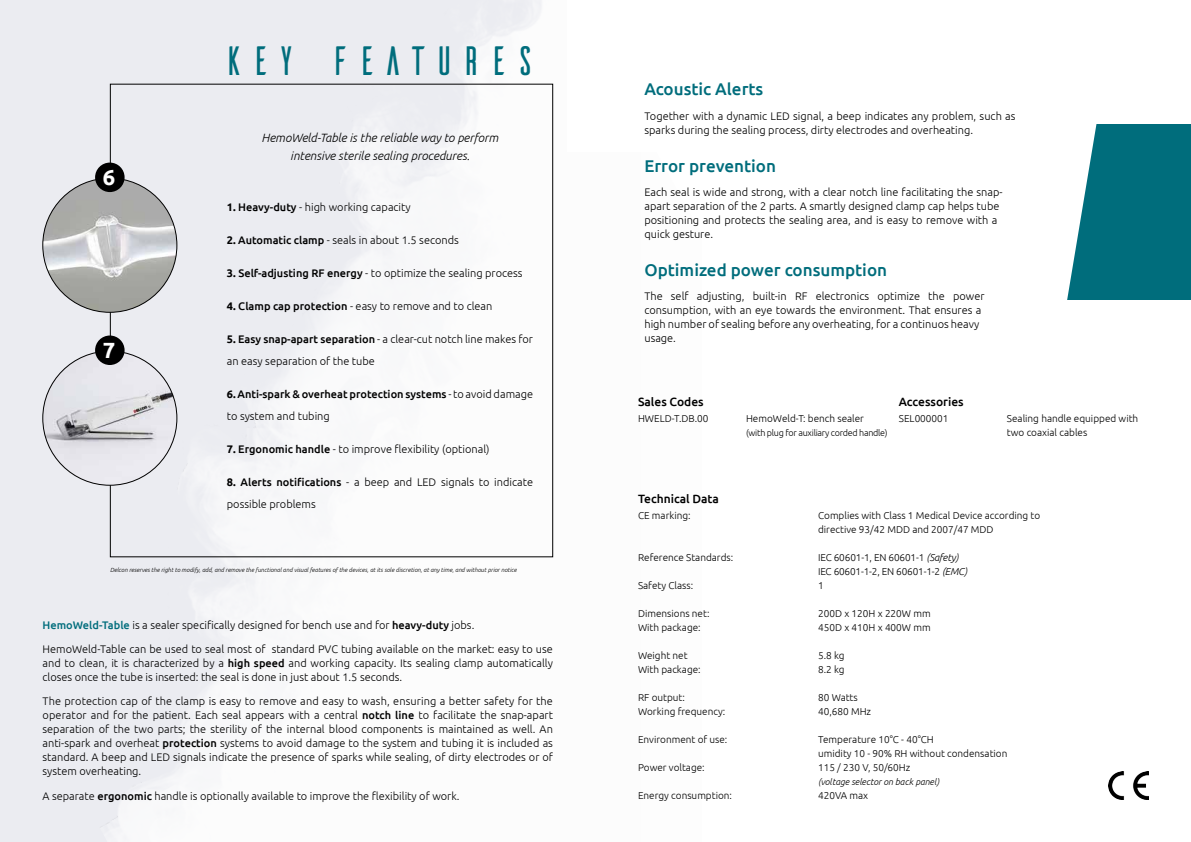
<style>
.page{position:relative;width:1191px;height:842px;background:#fff}
.page>*{position:absolute;margin:0;border:0;box-sizing:border-box;transform-origin:0 0}
.t1{font:41px "Ailerons";letter-spacing:.06em;color:#006d7c}
.t2{font:700 22px "Ubuntu";color:#fff}
.t3{font:500 17px "Ubuntu";color:#006d7c}
.t4{font:italic 300 12px/18px "Ubuntu";color:#000;text-align:center}
.t5{font:500 12px "Ubuntu";color:#000}
.t6{font:300 11px/14px "Ubuntu";color:#000}
.t7{font:500 11px/22px "Ubuntu";color:#000}
.t8{font:300 10px/14px "Ubuntu";color:#000}
.t9{font:300 9px "Ubuntu";letter-spacing:-.03em;color:#000}
.t10{font:italic 300 9px "Ubuntu";color:#000}
.t11{font:italic 300 6px "Ubuntu";color:#000}
.s1{font-weight:700}
.s2{font-weight:500}
.s3{font-weight:300}
.s4{font-weight:500;color:#006d7c}
.s5{font-style:italic}
</style>
<div class="page">
<img style="left:0;top:0;width:554px;height:842px">
<img style="left:43px;top:178px;width:134px;height:134px;border-radius:67px">
<img style="left:43px;top:351px;width:134px;height:134px;border-radius:67px">
<div style="left:95px;top:163px;width:30px;height:29px;background:#000;border-radius:50%"></div>
<div style="left:95px;top:335px;width:30px;height:30px;background:#000;border-radius:50%"></div>
<svg style="left:1067px;top:124px;width:124px;height:176px;background:#1e7e8b"></svg>
<img style="left:1108px;top:771px;width:40px;height:28px">
<h1 class="t1" style="left:221px;top:41px;width:318px">KEY FEATURES</h1>
<h2 class="t2" style="left:103px;top:164px;width:14px">6</h2>
<h2 class="t2" style="left:103px;top:337px;width:14px">7</h2>
<p class="t4" style="left:261px;top:129px;width:238px">HemoWeld-Table is the reliable way to perform intensive sterile sealing procedures.</p>
<p class="t6" style="left:227px;top:200px;width:185px"><span class="s1">1.</span> <span class="s2">Heavy-duty</span> - high working capacity</p>
<p class="t6" style="left:227px;top:233px;width:233px"><span class="s1">2.</span> <span class="s2">Automatic clamp</span> - seals in about 1.5 seconds</p>
<p class="t6" style="left:227px;top:266px;width:297px"><span class="s1">3.</span> <span class="s2">Self-adjusting RF energy</span> - to optimize the sealing process</p>
<p class="t6" style="left:227px;top:299px;width:267px"><span class="s1">4.</span> <span class="s2">Clamp cap protection</span> - easy to remove and to clean</p>
<p class="t6" style="left:227px;top:328px;width:308px;line-height:22px"><span class="s1">5.</span> <span class="s2">Easy snap-apart separation</span> - a clear-cut notch line makes for an easy separation of the tube</p>
<p class="t7" style="left:227px;top:383px;width:308px"><span class="s1">6.</span> Anti-spark &amp; overheat protection systems <span class="s3">- to avoid damage to system and tubing</span></p>
<p class="t6" style="left:227px;top:442px;width:264px"><span class="s1">7.</span> <span class="s2">Ergonomic handle</span> - to improve flexibility (optional)</p>
<p class="t6" style="left:227px;top:471px;width:308px;line-height:22px"><span class="s1">8.</span> <span class="s2">Alerts notifications</span> - a beep and LED signals to indicate possible problems</p>
<p class="t11" style="left:110px;top:566px;width:408px">Delcon reserves the right to modify, add, and remove the functional and visual features of the devices, at its sole discretion, at any time, and without prior notice</p>
<p class="t6" style="left:43px;top:613px;width:512px;line-height:24px"><span class="s4">HemoWeld-Table</span> is a sealer specifically designed for bench use and for <span class="s2">heavy-duty</span> jobs.<br>HemoWeld-Table can be used to seal most of standard PVC tubing available on the market: easy to use</p>
<p class="t6" style="left:43px;top:656px;width:512px">and to clean, it is characterized by a <span class="s2">high speed</span> and working capacity. Its sealing clamp automatically closes once the tube is inserted: the seal is done in just about 1.5 seconds.</p>
<p class="t6" style="left:43px;top:694px;width:512px;text-align:justify">The protection cap of the clamp is easy to remove and easy to wash, ensuring a better safety for the operator and for the patient. Each seal appears with a central <span class="s2">notch line</span> to facilitate the snap-apart separation of the two parts; the sterility of the internal blood components is maintained as well. An anti-spark and overheat <span class="s2">protection</span> systems to avoid damage to the system and tubing it is included as standard. A beep and LED signals indicate the presence of sparks while sealing, of dirty electrodes or of system overheating.</p>
<p class="t6" style="left:43px;top:788px;width:418px">A separate <span class="s2">ergonomic</span> handle is optionally available to improve the flexibility of work.</p>
<h3 class="t3" style="left:644px;top:79px;width:120px">Acoustic Alerts</h3>
<p class="t6" style="left:644px;top:108px;width:373px">Together with a dynamic LED signal, a beep indicates any problem, such as sparks during the sealing process, dirty electrodes and overheating.</p>
<h3 class="t3" style="left:644px;top:155px;width:133px">Error prevention</h3>
<p class="t6" style="left:644px;top:184px;width:360px">Each seal is wide and strong, with a clear notch line facilitating the snap&shy;apart separation of the 2 parts. A smartly designed clamp cap helps tube positioning and protects the sealing area, and is easy to remove with a quick gesture.</p>
<h3 class="t3" style="left:644px;top:259px;width:244px">Optimized power consumption</h3>
<p class="t6" style="left:644px;top:288px;width:342px">The self adjusting, built-in RF electronics optimize the power consumption, with an eye towards the environment. That ensures a high number of sealing before any overheating, for a continuos heavy usage.</p>
<p class="t5" style="left:638px;top:394px;width:67px">Sales Codes</p>
<p class="t8" style="left:638px;top:411px;width:72px">HWELD-T.DB.00</p>
<p class="t8" style="left:746px;top:411px;width:119px">HemoWeld-T: bench sealer</p>
<p class="t9" style="left:746px;top:427px;width:143px">(with plug for auxiliary corded handle)</p>
<p class="t5" style="left:899px;top:394px;width:66px">Accessories</p>
<p class="t8" style="left:899px;top:411px;width:51px">SEL000001</p>
<p class="t8" style="left:1007px;top:411px;width:133px">Sealing handle equipped with two coaxial cables</p>
<p class="t5" style="left:638px;top:492px;width:82px">Technical Data</p>
<p class="t8" style="left:638px;top:509px;width:54px">CE marking:</p>
<p class="t8" style="left:818px;top:509px;width:224px">Complies with Class 1 Medical Device according to directive 93/42 MDD and 2007/47 MDD</p>
<p class="t8" style="left:638px;top:551px;width:97px">Reference Standards:</p>
<p class="t8" style="left:818px;top:551px;width:151px">IEC 60601-1, EN 60601-1 <span class="s5">(Safety)<br></span>IEC 60601-1-2, EN 60601-1-2 <span class="s5">(EMC)</span></p>
<p class="t8" style="left:638px;top:579px;width:57px">Safety Class:</p>
<p class="t8" style="left:818px;top:579px;width:7px">1</p>
<p class="t8" style="left:638px;top:607px;width:73px">Dimensions net:</p>
<p class="t8" style="left:818px;top:607px;width:114px">200D x 120H x 220W mm</p>
<p class="t8" style="left:638px;top:621px;width:64px">With package:</p>
<p class="t8" style="left:818px;top:621px;width:114px">450D x 410H x 400W mm</p>
<p class="t8" style="left:638px;top:649px;width:51px">Weight net</p>
<p class="t8" style="left:818px;top:649px;width:28px">5.8 kg</p>
<p class="t8" style="left:638px;top:663px;width:64px">With package:</p>
<p class="t8" style="left:818px;top:663px;width:28px">8.2 kg</p>
<p class="t8" style="left:638px;top:691px;width:48px">RF output:</p>
<p class="t8" style="left:818px;top:691px;width:41px">80 Watts</p>
<p class="t8" style="left:638px;top:705px;width:89px">Working frequency:</p>
<p class="t8" style="left:818px;top:705px;width:55px">40,680 MHz</p>
<p class="t8" style="left:638px;top:733px;width:91px">Environment of use:</p>
<p class="t8" style="left:818px;top:733px;width:191px">Temperature 10°C - 40°CH<br>umidity 10 - 90% RH without condensation</p>
<p class="t8" style="left:638px;top:761px;width:68px">Power voltage:</p>
<p class="t8" style="left:818px;top:761px;width:94px">115 / 230 V, 50/60Hz</p>
<p class="t10" style="left:818px;top:777px;width:123px">(voltage selector on back panel)</p>
<p class="t8" style="left:638px;top:789px;width:95px">Energy consumption:</p>
<p class="t8" style="left:818px;top:789px;width:52px">420VA max</p>
</div>
